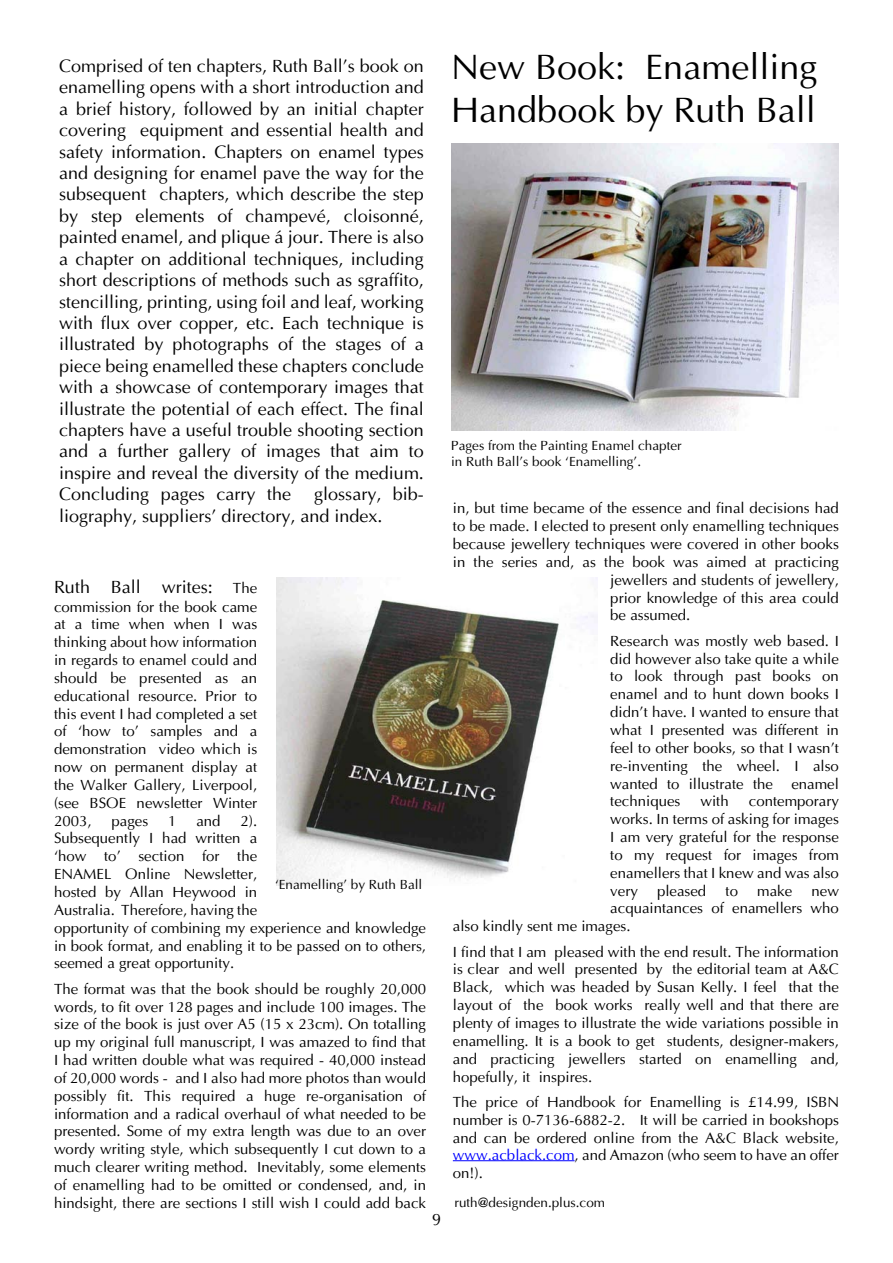
<style>
.page{position:relative;width:893px;height:1263px;background:#fff}
.page>*{position:absolute;margin:0;border:0;box-sizing:border-box;transform-origin:0 0}
.t1{font:36px/42.8px "Ottawa Plain";color:#000}
.t2{font:18px/21.5px "Ottawa Plain";color:#000;text-align:justify}
.t3{font:16.5px "Ottawa Plain";color:#000}
.t4{font:15px/17.9px "Ottawa Plain";color:#000;text-align:justify}
.t5{font:13.5px/16px "Ottawa Plain";color:#000}
.s1{color:#00f}
</style>
<div class="page">
<hr style="left:453px;top:1160px;width:122px;height:1px;background:#00f">
<img style="left:451px;top:143px;width:388px;height:287px">
<img style="left:276px;top:577px;width:322px;height:308px">
<p class="t2" style="left:59px;top:57px;width:366px">Comprised of ten chapters, Ruth Ball’s book on enamelling opens with a short introduction and a brief history, followed by an initial chapter covering equipment and essential health and safety information. Chapters on enamel types and designing for enamel pave the way for the subsequent chapters, which describe the step by step elements of champevé, cloisonné, painted enamel, and plique á jour. There is also a chapter on additional techniques, including short descriptions of methods such as sgraffito, stencilling, printing, using foil and leaf, working with flux over copper, etc. Each technique is illustrated by photographs of the stages of a piece being enamelled these chapters conclude with a showcase of contemporary images that illustrate the potential of each effect. The final chapters have a useful trouble shooting section and a further gallery of images that aim to inspire and reveal the diversity of the medium.<br>Concluding pages carry the</p>
<p class="t2" style="left:59px;top:485px;width:366px;text-indent:255px">glossary, bib&shy;liography, suppliers’ directory, and index.</p>
<p class="t2" style="left:54px;top:578px;width:160px">Ruth Ball writes:</p>
<p class="t4" style="left:54px;top:580px;width:205px;text-indent:179px">The commission for the book came at a time when when I was thinking about how information in regards to enamel could and should be presented as an educational resource. Prior to this event I had completed a set of ‘how to’ samples and a demonstration video which is now on permanent display at the Walker Gallery, Liverpool, (see BSOE newsletter Winter 2003,</p>
<p class="t4" style="left:54px;top:813px;width:374px;text-align:left;text-indent:187px">2).<br>Subsequently I had written a<br>‘how to’ section for the<br>ENAMEL Online Newsletter,<br>hosted by Allan Heywood in<br>Australia. Therefore, having the<br>opportunity of combining my experience and knowledge in book format, and enabling it to be passed on to others, seemed a great opportunity.</p>
<p class="t4" style="left:54px;top:981px;width:374px">The format was that the book should be roughly 20,000 words, to fit over 128 pages and include 100 images. The size of the book is just over A5 (15 x 23cm). On totalling up my original full manuscript, I was amazed to find that I had written double what was required - 40,000 instead of 20,000 words - and I also had more photos than would possibly fit. This required a huge re-organisation of information and a radical overhaul of what needed to be presented. Some of my extra length was due to an over wordy writing style, which subsequently I cut down to a much clearer writing method. Inevitably, some elements of enamelling had to be omitted or condensed, and, in hindsight, there are sections I still wish I could add back</p>
<p class="t4" style="left:111px;top:813px;width:38px">pages</p>
<p class="t4" style="left:168px;top:813px;width:10px">1</p>
<p class="t4" style="left:196px;top:813px;width:26px">and</p>
<p class="t5" style="left:275px;top:877px;width:149px">‘Enamelling’ by Ruth Ball</p>
<p class="t3" style="left:432px;top:1213px;width:11px">9</p>
<h1 class="t1" style="left:451px;top:49px;width:368px">New Book: Enamelling<br>Handbook by Ruth Ball</h1>
<p class="t5" style="left:451px;top:439px;width:232px">Pages from the Painting Enamel chapter in Ruth Ball’s book ‘Enamelling’.</p>
<p class="t4" style="left:453px;top:501px;width:388px">in, but time became of the essence and final decisions had</p>
<p class="t4" style="left:453px;top:519px;width:388px">to be made. I elected to present only enamelling techniques</p>
<p class="t4" style="left:453px;top:536px;width:388px">because jewellery techniques were covered in other books</p>
<p class="t4" style="left:453px;top:554px;width:388px">in the series and, as the book was aimed at practicing</p>
<p class="t4" style="left:610px;top:572px;width:230px">jewellers and students of jewellery,</p>
<p class="t4" style="left:610px;top:590px;width:230px">prior knowledge of this area could</p>
<p class="t4" style="left:610px;top:608px;width:82px">be assumed.</p>
<p class="t4" style="left:610px;top:633px;width:230px">Research was mostly web based. I did however also take quite a while to look through past books on enamel and to hunt down books I didn’t have. I wanted to ensure that what I presented was different in feel to other books, so that I wasn’t re-inventing the wheel. I also wanted to illustrate the enamel techniques</p>
<p class="t4" style="left:700px;top:794px;width:30px">with</p>
<p class="t4" style="left:610px;top:794px;width:230px;text-indent:139px">contemporary works. In terms of asking for images I am very grateful for the response to my request for images from enamellers that I knew and was also very</p>
<p class="t4" style="left:657px;top:883px;width:51px">pleased</p>
<p class="t4" style="left:725px;top:883px;width:14px">to</p>
<p class="t4" style="left:757px;top:883px;width:37px">make</p>
<p class="t4" style="left:811px;top:883px;width:29px">new</p>
<p class="t4" style="left:610px;top:901px;width:230px">acquaintances of enamellers who</p>
<p class="t4" style="left:453px;top:919px;width:179px">also kindly sent me images.</p>
<p class="t4" style="left:453px;top:944px;width:388px">I find that I am pleased with the end result. The information is clear and well presented by the editorial team at A&amp;C Black, which was headed by Susan Kelly. I feel that the layout of the book works really well and that there are plenty of images to illustrate the wide variations possible in enamelling. It is a book to get students, designer-makers, and practicing jewellers started on enamelling and, hopefully, it inspires.</p>
<p class="t4" style="left:453px;top:1094px;width:388px">The price of Handbook for Enamelling is £14.99, ISBN number is 0-7136-6882-2. It will be carried in bookshops and can be ordered online from the A&amp;C Black website, <span class="s1">www.acblack.com</span>, and Amazon (who seem to have an offer on!).</p>
<p class="t5" style="left:455px;top:1196px;width:152px">ruth@designden.plus.com</p>
</div>
